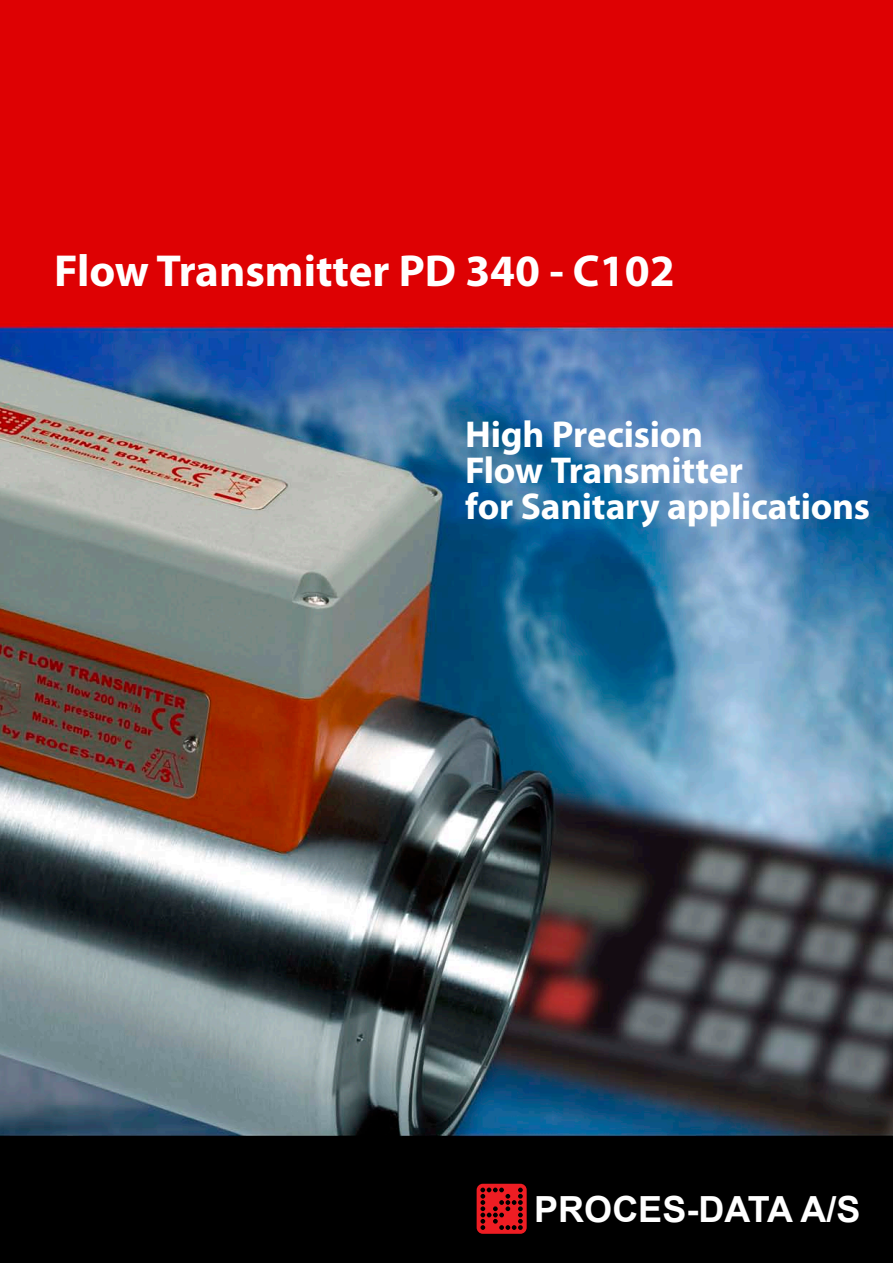
<style>
.page{position:relative;width:893px;height:1263px;background:#fff}
.page>*{position:absolute;margin:0;border:0;box-sizing:border-box;transform-origin:0 0}
.t1{font:700 45px "Myriad Pro";color:#fff}
.t2{font:700 37.5px "Myriad Pro";letter-spacing:-.01em;color:#fff}
.t3{font:700 36px "Arial";color:#fff}
</style>
<div class="page">
<img style="left:0;top:0;width:893px;height:1263px">
<svg style="left:477px;top:1184px;width:50px;height:50px"></svg>
<p class="t1" style="left:54px;top:242px;width:622px">Flow Transmitter PD 340 - C102</p>
<p class="t2" style="left:465px;top:410px;width:239px">High Precision</p>
<p class="t2" style="left:465px;top:446px;width:279px">Flow Transmitter</p>
<p class="t2" style="left:465px;top:482px;width:406px">for Sanitary applications</p>
<p class="t3" style="left:534px;top:1185px;width:328px">PROCES-DATA A/S</p>
</div>
